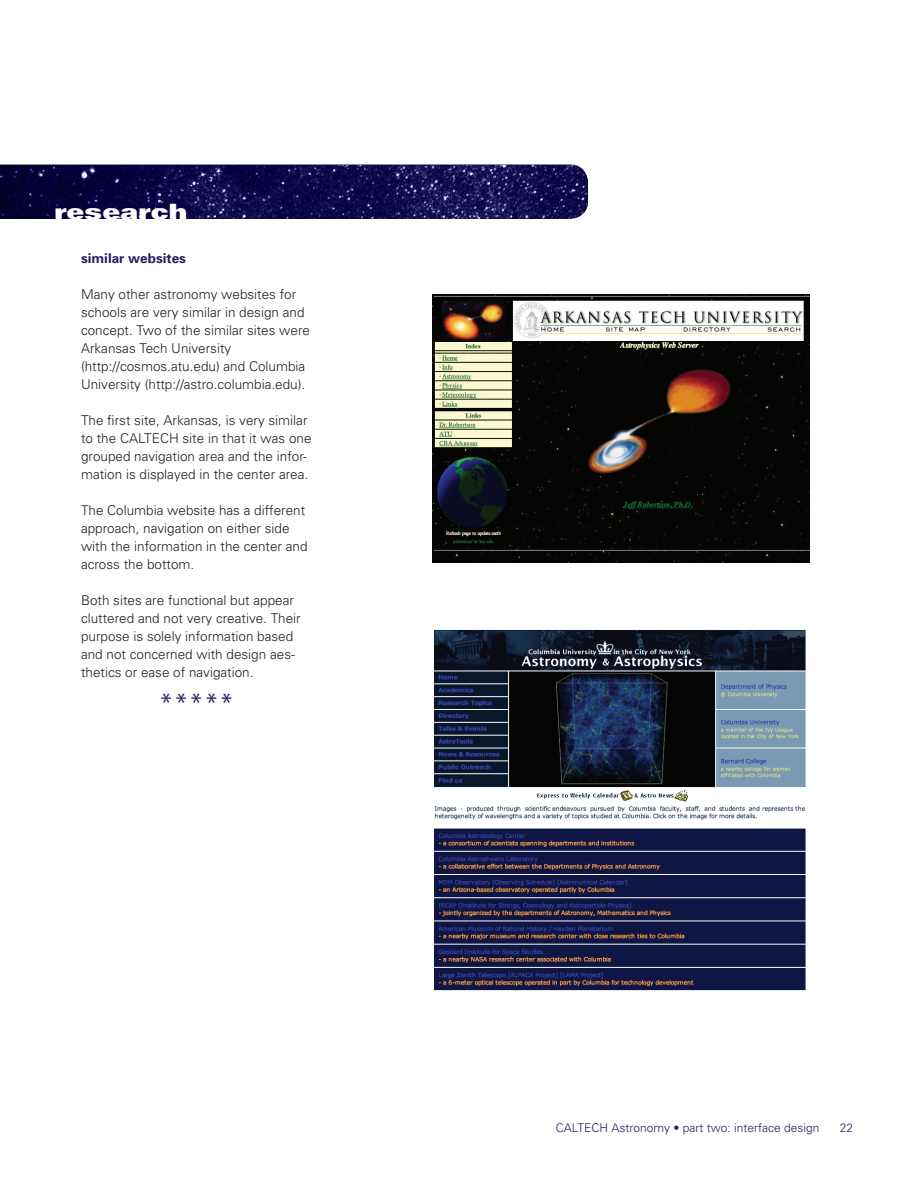
<style>
.page{position:relative;width:918px;height:1188px;background:#fff}
.page>*{position:absolute;margin:0;border:0;box-sizing:border-box;transform-origin:0 0}
.t1{font:300 27px "Univers";color:#252161}
.t2{font:900 expanded 21px "Univers";color:#fff}
.t3{font:300 13.5px/18px "Univers";color:#231f20}
.t4{font:700 13.5px "Univers";color:#252161}
.t5{font:300 12px "Univers";color:#252161}
</style>
<div class="page">
<img style="left:0;top:165px;width:588px;height:54px">
<img style="left:432px;top:294px;width:378px;height:269px">
<img style="left:434px;top:630px;width:372px;height:361px">
<h2 class="t2" style="left:54px;top:199px;width:135px">research</h2>
<p class="t4" style="left:81px;top:250px;width:107px">similar websites</p>
<p class="t3" style="left:81px;top:285px;width:231px">Many other astronomy websites for schools are very similar in design and concept. Two of the similar sites were Arkansas Tech University (http://cosmos.atu.edu) and Columbia University (http://astro.columbia.edu).</p>
<p class="t3" style="left:81px;top:411px;width:232px">The first site, Arkansas, is very similar to the CALTECH site in that it was one grouped navigation area and the infor&shy;mation is displayed in the center area.</p>
<p class="t3" style="left:81px;top:501px;width:228px">The Columbia website has a different approach, navigation on either side with the information in the center and across the bottom.</p>
<p class="t3" style="left:81px;top:591px;width:221px">Both sites are functional but appear cluttered and not very creative. Their purpose is solely information based and not concerned with design aes&shy;thetics or ease of navigation.</p>
<h1 class="t1" style="left:159px;top:687px;width:77px">*****</h1>
<p class="t5" style="left:556px;top:1120px;width:265px">CALTECH Astronomy • part two: interface design</p>
<p class="t5" style="left:840px;top:1120px;width:15px">22</p>
</div>
